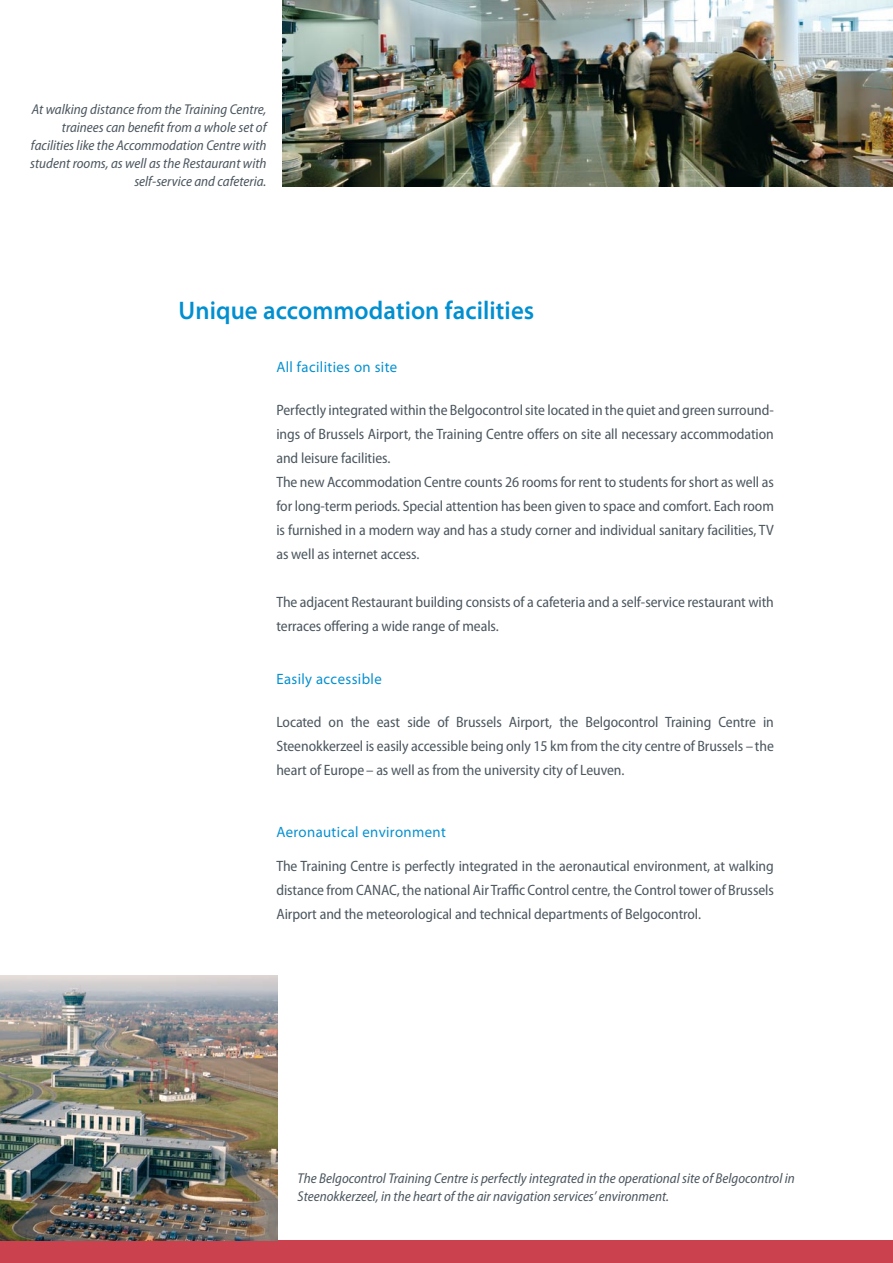
<style>
.page{position:relative;width:893px;height:1263px;background:#fff}
.page>*{position:absolute;margin:0;border:0;box-sizing:border-box;transform-origin:0 0}
.t1{font:600 semi-expanded 25.5px "Myriad Pro";letter-spacing:.005em;color:#008fd0;scale:.9 1}
.t2{font:semi-condensed 15px/24px "Myriad Pro";letter-spacing:-.005em;color:#4c575f}
.t3{font:semi-expanded 15px "Myriad Pro";letter-spacing:.03em;color:#008fd0;scale:.9 1}
.t4{font:italic semi-condensed 14.25px/18px "Myriad Pro";color:#4c575f;text-align:right}
</style>
<div class="page">
<img style="left:282px;top:0;width:611px;height:186px">
<div style="left:0;top:1240px;width:893px;height:23px;background:#cb414e"></div>
<img style="left:0;top:975px;width:278px;height:265px">
<p class="t4" style="left:30px;top:101px;width:238px">At walking distance from the Training Centre, trainees can benefit from a whole set of facilities like the Accommodation Centre with student rooms, as well as the Restaurant with self-service and cafeteria.</p>
<h1 class="t1" style="left:179px;top:296px;width:397px">Unique accommodation facilities</h1>
<p class="t3" style="left:276px;top:358px;width:136px">All facilities on site</p>
<p class="t2" style="left:276px;top:398px;width:499px">Perfectly integrated within the Belgocontrol site located in the quiet and green surround&shy;ings of Brussels Airport, the Training Centre offers on site all necessary accommodation and leisure facilities.<br>The new Accommodation Centre counts 26 rooms for rent to students for short as well as for long-term periods. Special attention has been given to space and comfort. Each room is furnished in a modern way and has a study corner and individual sanitary facilities, TV as well as internet access.</p>
<p class="t2" style="left:276px;top:590px;width:499px">The adjacent Restaurant building consists of a cafeteria and a self-service restaurant with terraces offering a wide range of meals.</p>
<p class="t3" style="left:276px;top:670px;width:119px">Easily accessible</p>
<p class="t2" style="left:276px;top:710px;width:499px;text-align:justify">Located on the east side of Brussels Airport, the Belgocontrol Training Centre in Steenokkerzeel is easily accessible being only 15 km from the city centre of Brussels –the heart of Europe– as well as from the university city of Leuven.</p>
<p class="t3" style="left:276px;top:823px;width:190px">Aeronautical environment</p>
<p class="t2" style="left:276px;top:854px;width:499px;text-align:justify">The Training Centre is perfectly integrated in the aeronautical environment, at walking distance from CANAC, the national Air Traffic Control centre, the Control tower of Brussels Airport and the meteorological and technical departments of Belgocontrol.</p>
<p class="t4" style="left:298px;top:1169px;width:499px;text-align:left">The Belgocontrol Training Centre is perfectly integrated in the operational site of Belgocontrol in<br>Steenokkerzeel, in the heart of the air navigation services’ environment.</p>
</div>
